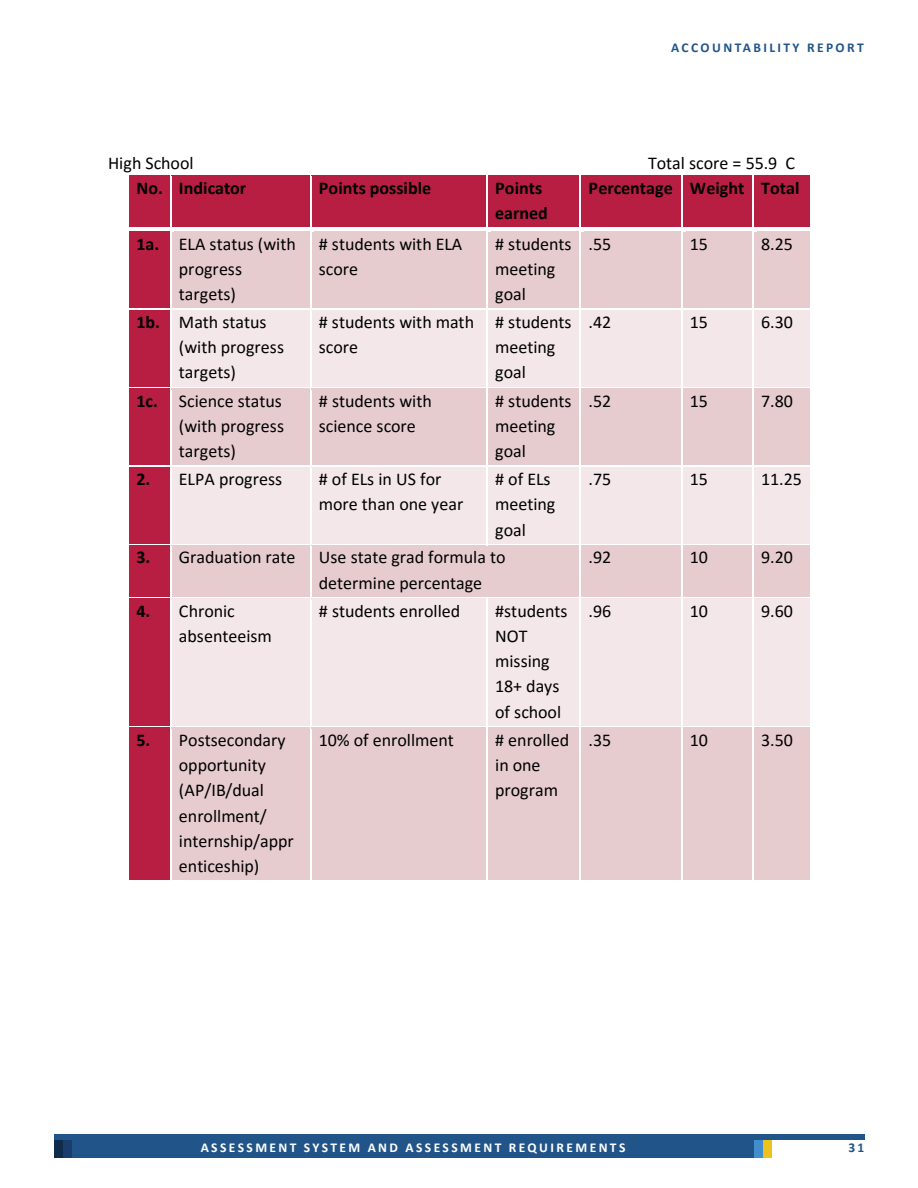
<style>
.page{position:relative;width:918px;height:1188px;background:#fff}
.page>*{position:absolute;margin:0;border:0;box-sizing:border-box;transform-origin:0 0}
.t1{font:18px/25.2px "Calibri";color:#000}
.t2{font:700 18px/25.2px "Calibri";letter-spacing:.005em;color:#000}
.t3{font:700 13.5px "Calibri";letter-spacing:.18em;color:#fff}
.t4{font:700 13.5px "Calibri";letter-spacing:.18em;color:#215589}
.s1{font-weight:700}
</style>
<div class="page">
<div style="left:129px;top:176px;width:41px;height:51px;background:#b71e42"></div>
<div style="left:172px;top:176px;width:138px;height:51px;background:#b71e42"></div>
<div style="left:311px;top:176px;width:176px;height:51px;background:#b71e42"></div>
<div style="left:488px;top:176px;width:92px;height:51px;background:#b71e42"></div>
<div style="left:581px;top:176px;width:100px;height:51px;background:#b71e42"></div>
<div style="left:683px;top:176px;width:70px;height:51px;background:#b71e42"></div>
<div style="left:754px;top:176px;width:56px;height:51px;background:#b71e42"></div>
<div style="left:129px;top:232px;width:41px;height:77px;background:#b71e42"></div>
<div style="left:172px;top:232px;width:138px;height:77px;background:#e6cccf"></div>
<div style="left:311px;top:232px;width:176px;height:77px;background:#e6cccf"></div>
<div style="left:488px;top:232px;width:92px;height:77px;background:#e6cccf"></div>
<div style="left:581px;top:232px;width:100px;height:77px;background:#e6cccf"></div>
<div style="left:683px;top:232px;width:70px;height:77px;background:#e6cccf"></div>
<div style="left:754px;top:232px;width:56px;height:77px;background:#e6cccf"></div>
<div style="left:129px;top:310px;width:41px;height:77px;background:#b71e42"></div>
<div style="left:172px;top:310px;width:138px;height:77px;background:#f3e7e9"></div>
<div style="left:311px;top:310px;width:176px;height:77px;background:#f3e7e9"></div>
<div style="left:488px;top:310px;width:92px;height:77px;background:#f3e7e9"></div>
<div style="left:581px;top:310px;width:100px;height:77px;background:#f3e7e9"></div>
<div style="left:683px;top:310px;width:70px;height:77px;background:#f3e7e9"></div>
<div style="left:754px;top:310px;width:56px;height:77px;background:#f3e7e9"></div>
<div style="left:129px;top:389px;width:41px;height:77px;background:#b71e42"></div>
<div style="left:172px;top:389px;width:138px;height:77px;background:#e6cccf"></div>
<div style="left:311px;top:389px;width:176px;height:77px;background:#e6cccf"></div>
<div style="left:488px;top:389px;width:92px;height:77px;background:#e6cccf"></div>
<div style="left:581px;top:389px;width:100px;height:77px;background:#e6cccf"></div>
<div style="left:683px;top:389px;width:70px;height:77px;background:#e6cccf"></div>
<div style="left:754px;top:389px;width:56px;height:77px;background:#e6cccf"></div>
<div style="left:129px;top:467px;width:41px;height:77px;background:#b71e42"></div>
<div style="left:172px;top:467px;width:138px;height:77px;background:#f3e7e9"></div>
<div style="left:311px;top:467px;width:176px;height:77px;background:#f3e7e9"></div>
<div style="left:488px;top:467px;width:92px;height:77px;background:#f3e7e9"></div>
<div style="left:581px;top:467px;width:100px;height:77px;background:#f3e7e9"></div>
<div style="left:683px;top:467px;width:70px;height:77px;background:#f3e7e9"></div>
<div style="left:754px;top:467px;width:56px;height:77px;background:#f3e7e9"></div>
<div style="left:129px;top:545px;width:41px;height:52px;background:#b71e42"></div>
<div style="left:172px;top:545px;width:138px;height:52px;background:#e6cccf"></div>
<div style="left:311px;top:545px;width:269px;height:52px;background:#e6cccf"></div>
<div style="left:581px;top:545px;width:100px;height:52px;background:#e6cccf"></div>
<div style="left:683px;top:545px;width:70px;height:52px;background:#e6cccf"></div>
<div style="left:754px;top:545px;width:56px;height:52px;background:#e6cccf"></div>
<div style="left:129px;top:599px;width:41px;height:127px;background:#b71e42"></div>
<div style="left:172px;top:599px;width:138px;height:127px;background:#f3e7e9"></div>
<div style="left:311px;top:599px;width:176px;height:127px;background:#f3e7e9"></div>
<div style="left:488px;top:599px;width:92px;height:127px;background:#f3e7e9"></div>
<div style="left:581px;top:599px;width:100px;height:127px;background:#f3e7e9"></div>
<div style="left:683px;top:599px;width:70px;height:127px;background:#f3e7e9"></div>
<div style="left:754px;top:599px;width:56px;height:127px;background:#f3e7e9"></div>
<div style="left:129px;top:728px;width:41px;height:152px;background:#b71e42"></div>
<div style="left:172px;top:728px;width:138px;height:152px;background:#e6cccf"></div>
<div style="left:311px;top:728px;width:176px;height:152px;background:#e6cccf"></div>
<div style="left:488px;top:728px;width:92px;height:152px;background:#e6cccf"></div>
<div style="left:581px;top:728px;width:100px;height:152px;background:#e6cccf"></div>
<div style="left:683px;top:728px;width:70px;height:152px;background:#e6cccf"></div>
<div style="left:754px;top:728px;width:56px;height:152px;background:#e6cccf"></div>
<div style="left:72px;top:1135px;width:682px;height:23px;background:#215589"></div>
<div style="left:54px;top:1134px;width:810px;height:6px;background:#215589"></div>
<div style="left:63px;top:1140px;width:9px;height:18px;background:#1b3d6c"></div>
<div style="left:754px;top:1140px;width:9px;height:18px;background:#428ecc"></div>
<div style="left:763px;top:1140px;width:9px;height:18px;background:#edc21c"></div>
<div style="left:54px;top:1140px;width:9px;height:18px;background:#0f2c4c"></div>
<p class="t4" style="left:671px;top:39px;width:194px">ACCOUNTABILITY REPORT</p>
<p class="t1" style="left:108px;top:150px;width:87px">High School</p>
<p class="t1" style="left:648px;top:150px;width:148px">Total score = 55.9 C</p>
<p class="t2" style="left:137px;top:174px;width:111px">No. Indicator</p>
<p class="t2" style="left:319px;top:174px;width:114px">Points possible</p>
<p class="t2" style="left:495px;top:174px;width:54px">Points earned</p>
<p class="t2" style="left:589px;top:174px;width:213px">Percentage Weight Total</p>
<p class="t1" style="left:179px;top:231px;width:118px;text-indent:-42px"><span class="s1">1a.</span> ELA status (with progress targets)</p>
<p class="t1" style="left:319px;top:231px;width:145px"># students with ELA score</p>
<p class="t1" style="left:495px;top:231px;width:78px"># students meeting goal</p>
<p class="t1" style="left:589px;top:231px;width:24px">.55</p>
<p class="t1" style="left:690px;top:231px;width:20px">15</p>
<p class="t1" style="left:761px;top:231px;width:33px">8.25</p>
<p class="t1" style="left:179px;top:309px;width:107px;text-indent:-42px"><span class="s1">1b.</span> Math status (with progress targets)</p>
<p class="t1" style="left:319px;top:309px;width:157px"># students with math score</p>
<p class="t1" style="left:495px;top:309px;width:78px"># students meeting goal</p>
<p class="t1" style="left:589px;top:309px;width:24px">.42</p>
<p class="t1" style="left:690px;top:309px;width:20px">15</p>
<p class="t1" style="left:761px;top:309px;width:33px">6.30</p>
<p class="t1" style="left:179px;top:387px;width:107px;text-align:justify;text-indent:-42px"><span class="s1">1c.</span> Science status (with progress targets)</p>
<p class="t1" style="left:319px;top:388px;width:114px"># students with science score</p>
<p class="t1" style="left:495px;top:387px;width:78px"># students meeting goal</p>
<p class="t1" style="left:589px;top:388px;width:24px">.52</p>
<p class="t1" style="left:690px;top:388px;width:20px">15</p>
<p class="t1" style="left:761px;top:388px;width:33px">7.80</p>
<p class="t1" style="left:137px;top:466px;width:147px"><span class="s1">2.</span> ELPA progress</p>
<p class="t1" style="left:319px;top:466px;width:146px"># of ELs in US for more than one year</p>
<p class="t1" style="left:495px;top:466px;width:62px"># of ELs meeting goal</p>
<p class="t1" style="left:589px;top:466px;width:24px">.75</p>
<p class="t1" style="left:690px;top:466px;width:20px">15</p>
<p class="t1" style="left:761px;top:466px;width:42px">11.25</p>
<p class="t1" style="left:137px;top:544px;width:160px"><span class="s1">3.</span> Graduation rate</p>
<p class="t1" style="left:319px;top:544px;width:188px">Use state grad formula to determine percentage</p>
<p class="t1" style="left:589px;top:544px;width:24px">.92</p>
<p class="t1" style="left:690px;top:544px;width:20px">10</p>
<p class="t1" style="left:761px;top:544px;width:33px">9.20</p>
<p class="t1" style="left:179px;top:598px;width:95px;text-indent:-42px"><span class="s1">4.</span> Chronic absenteeism</p>
<p class="t1" style="left:319px;top:598px;width:143px"># students enrolled</p>
<p class="t1" style="left:495px;top:598px;width:74px">#students<br>NOT missing<br>18+ days of school</p>
<p class="t1" style="left:589px;top:598px;width:24px">.96</p>
<p class="t1" style="left:690px;top:598px;width:20px">10</p>
<p class="t1" style="left:761px;top:598px;width:33px">9.60</p>
<p class="t1" style="left:179px;top:727px;width:116px;text-indent:-42px"><span class="s1">5.</span> Postsecondary opportunity (AP/IB/dual enrollment/ internship/appr enticeship)</p>
<p class="t1" style="left:319px;top:727px;width:137px">10% of enrollment</p>
<p class="t1" style="left:495px;top:727px;width:75px"># enrolled in one program</p>
<p class="t1" style="left:589px;top:727px;width:24px">.35</p>
<p class="t1" style="left:690px;top:727px;width:20px">10</p>
<p class="t1" style="left:761px;top:727px;width:33px">3.50</p>
<p class="t3" style="left:201px;top:1139px;width:426px">ASSESSMENT SYSTEM AND ASSESSMENT REQUIREMENTS</p>
<p class="t4" style="left:849px;top:1139px;width:17px">31</p>
</div>
